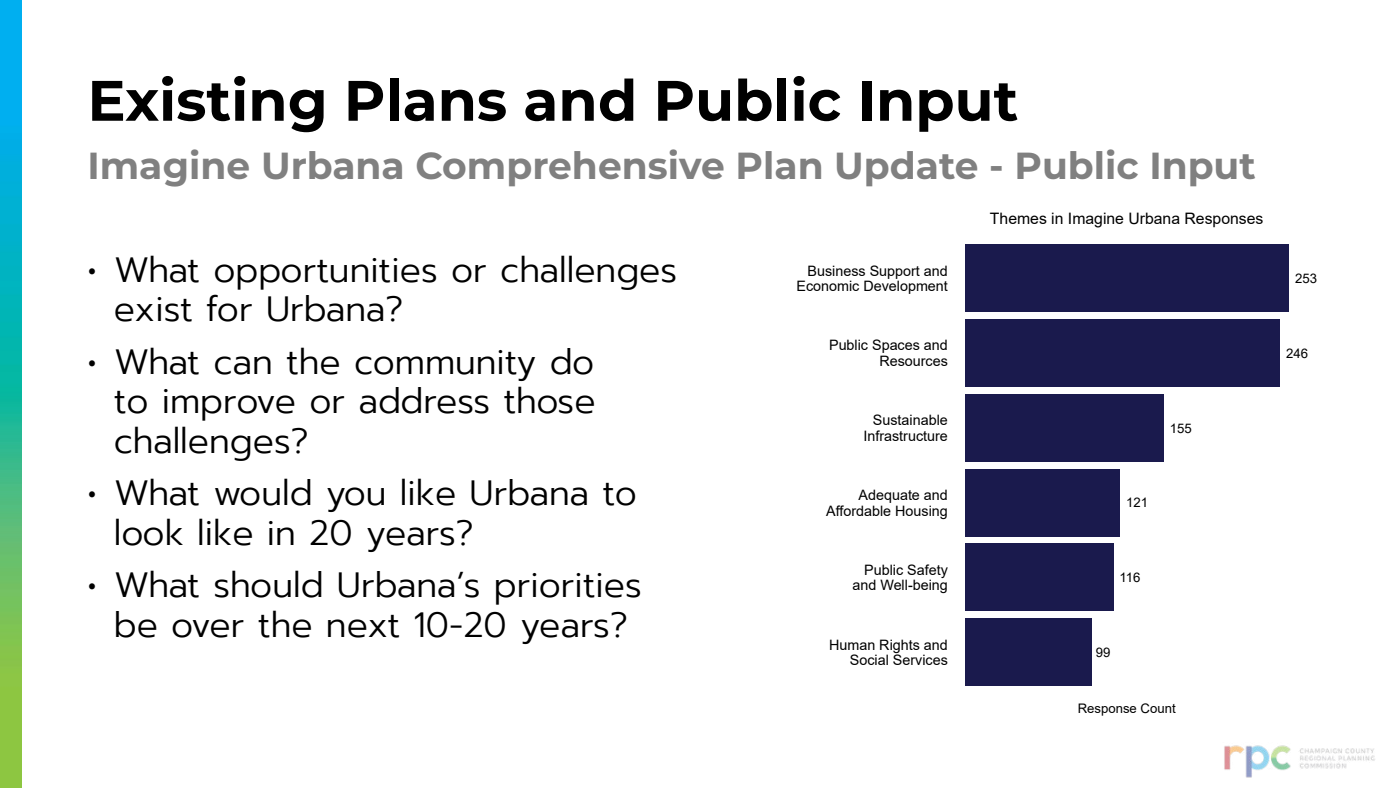
<style>
.page{position:relative;width:1400px;height:788px;background:#fff}
.page>*{position:absolute;margin:0;border:0;box-sizing:border-box;transform-origin:0 0}
.t1{font:700 56.88px "Montserrat";color:#000}
.t2{font:700 37.62px "Montserrat";color:#808080}
.t3{font:300 35px/39.4px "Prompt";color:#000}
.t4{font:15.75px "Arial";color:#000}
.t5{font:14.35px/15.5px "Arial";color:#000;text-align:right}
.t6{font:13.21px "Arial";color:#000}
.t7{font:13.12px "Arial";color:#000}
</style>
<div class="page">
<img style="left:0;top:0;width:21px;height:788px">
<img style="left:1224px;top:745px;width:151px;height:33px">
<div style="left:965px;top:394px;width:198px;height:67px;background:#1a1a4d"></div>
<div style="left:965px;top:543px;width:148px;height:68px;background:#1a1a4d"></div>
<div style="left:965px;top:245px;width:324px;height:67px;background:#1a1a4d"></div>
<div style="left:965px;top:469px;width:155px;height:67px;background:#1a1a4d"></div>
<div style="left:965px;top:618px;width:127px;height:67px;background:#1a1a4d"></div>
<div style="left:965px;top:319px;width:315px;height:67px;background:#1a1a4d"></div>
<h1 class="t1" style="left:88px;top:59px;width:932px">Existing Plans and Public Input</h1>
<p class="t2" style="left:88px;top:138px;width:1170px">Imagine Urbana Comprehensive Plan Update - Public Input</p>
<p class="t3" style="left:114px;top:250px;width:565px;text-indent:-26px">• What opportunities or challenges exist for Urbana?</p>
<p class="t3" style="left:114px;top:342px;width:483px;text-align:justify;text-indent:-26px">• What can the community do to improve or address those challenges?</p>
<p class="t3" style="left:114px;top:473px;width:525px;text-indent:-26px">• What would you like Urbana to look like in 20 years?</p>
<p class="t3" style="left:88px;top:565px;width:556px;text-align:center">• What should Urbana’s priorities be over the next 10-20 years?</p>
<p class="t5" style="left:796px;top:263px;width:153px">Business Support and<br>Economic Development</p>
<p class="t5" style="left:829px;top:337px;width:120px">Public Spaces and<br>Resources</p>
<p class="t5" style="left:863px;top:412px;width:86px">Sustainable<br>Infrastructure</p>
<p class="t5" style="left:826px;top:487px;width:123px">Adequate and<br>Affordable Housing</p>
<p class="t5" style="left:853px;top:562px;width:97px">Public Safety and Well-being</p>
<p class="t5" style="left:829px;top:636px;width:120px">Human Rights and<br>Social Services</p>
<p class="t4" style="left:990px;top:207px;width:275px">Themes in Imagine Urbana Responses</p>
<p class="t6" style="left:1170px;top:419px;width:24px">155</p>
<p class="t6" style="left:1126px;top:493px;width:24px">121</p>
<p class="t6" style="left:1120px;top:568px;width:23px">116</p>
<p class="t6" style="left:1096px;top:643px;width:16px">99</p>
<p class="t7" style="left:1078px;top:699px;width:99px">Response Count</p>
<p class="t6" style="left:1295px;top:269px;width:24px">253</p>
<p class="t6" style="left:1286px;top:344px;width:24px">246</p>
</div>
